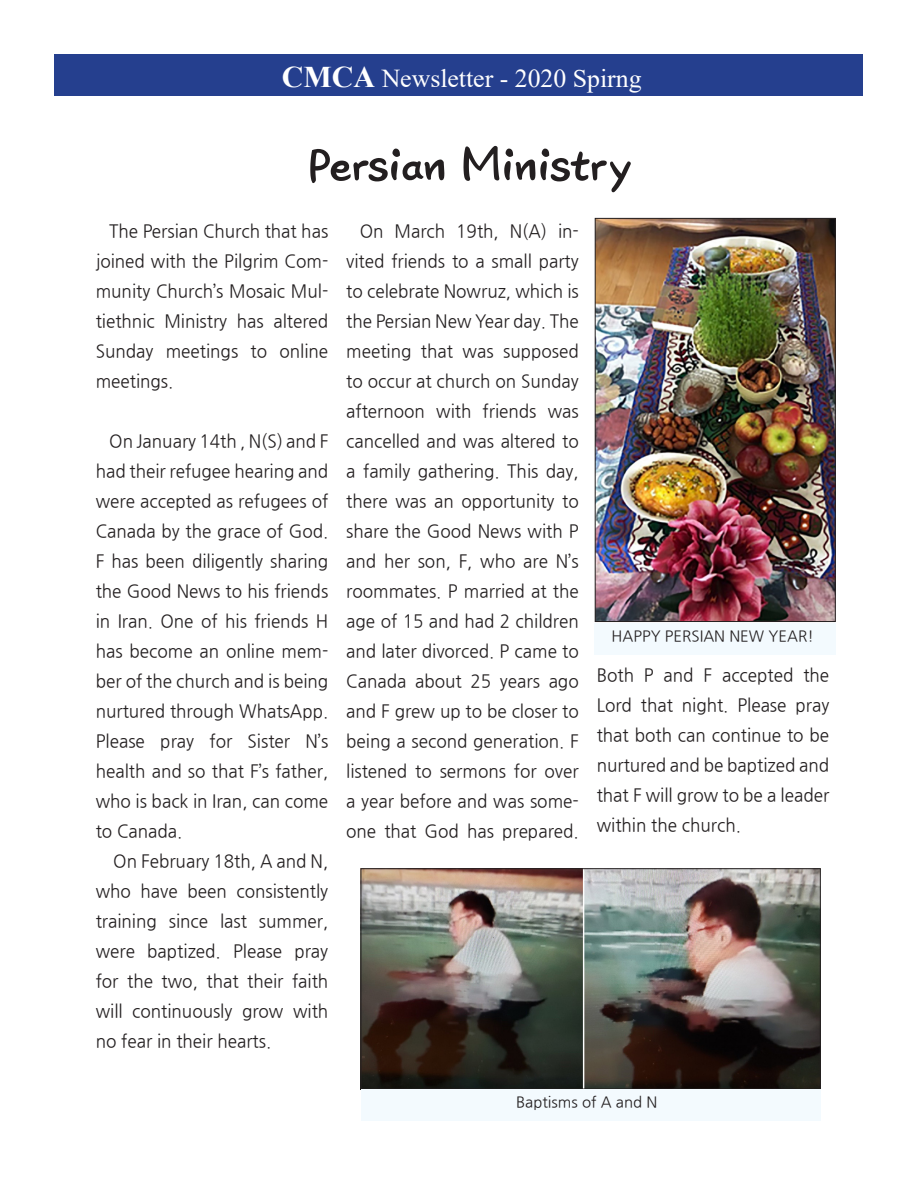
<style>
.page{position:relative;width:918px;height:1188px;background:#fff}
.page>*{position:absolute;margin:0;border:0;box-sizing:border-box;transform-origin:0 0}
.t1{font:54px "DX Hgrm B KS Cpc EUC H";color:#231f20}
.t2{font:25.8px "Times New Roman";color:#fff}
.t3{font:18px/30px "Nanum Gothic";color:#231f20;text-align:justify;scale:.95 1}
.t4{font:15px "Nanum Gothic";color:#231f20}
.s1{font-weight:700;font-size:30px}
</style>
<div class="page">
<div style="left:55px;top:54px;width:808px;height:42px;background:#253f8e"></div>
<img style="left:597px;top:220px;width:236px;height:400px">
<div style="left:595px;top:218px;width:240px;height:404px;border:1px solid #231f20"></div>
<div style="left:594px;top:623px;width:241px;height:31px;background:#f3fafe"></div>
<img style="left:363px;top:870px;width:455px;height:217px">
<div style="left:361px;top:868px;width:459px;height:221px;border:1px solid #231f20"></div>
<div style="left:361px;top:1089px;width:459px;height:31px;background:#f3fafe"></div>
<p class="t2" style="left:282px;top:60px;width:361px"><span class="s1">CMCA</span> Newsletter - 2020 Spirng</p>
<p class="t1" style="left:308px;top:134px;width:325px">Persian Ministry</p>
<p class="t3" style="left:96px;top:216px;width:246px;text-indent:14px">The Persian Church that has joined with the Pilgrim Com&shy;munity Church’s Mosaic Mul&shy;tiethnic Ministry has altered Sunday meetings to online meetings.</p>
<p class="t3" style="left:346px;top:216px;width:246px;text-indent:14px">On March 19th, N(A) in&shy;vited friends to a small party to celebrate Nowruz, which is the Persian New Year day. The meeting that was supposed to occur at church on Sunday afternoon with friends was cancelled and was altered to a family gathering. This day, there was an opportunity to share the Good News with P and her son, F, who are N’s roommates. P married at the age of 15 and had 2 children and later divorced. P came to Canada about 25 years ago and F grew up to be closer to being a second generation. F listened to sermons for over a year before and was some&shy;one that God has prepared.</p>
<p class="t3" style="left:96px;top:426px;width:246px;text-indent:14px">On January 14th , N(S) and F had their refugee hearing and were accepted as refugees of Canada by the grace of God.<br>F has been diligently sharing the Good News to his friends in Iran. One of his friends H has become an online mem&shy;ber of the church and is being nurtured through WhatsApp.<br>Please pray for Sister N’s health and so that F’s father, who is back in Iran, can come to Canada.</p>
<p class="t3" style="left:96px;top:846px;width:246px;text-indent:18px">On February 18th, A and N, who have been consistently training since last summer, were baptized. Please pray for the two, that their faith will continuously grow with no fear in their hearts.</p>
<p class="t4" style="left:612px;top:629px;width:204px">HAPPY PERSIAN NEW YEAR!</p>
<p class="t3" style="left:597px;top:661px;width:246px">Both P and F accepted the Lord that night. Please pray that both can continue to be nurtured and be baptized and that F will grow to be a leader within the church.</p>
<p class="t4" style="left:516px;top:1095px;width:143px">Baptisms of A and N</p>
</div>
